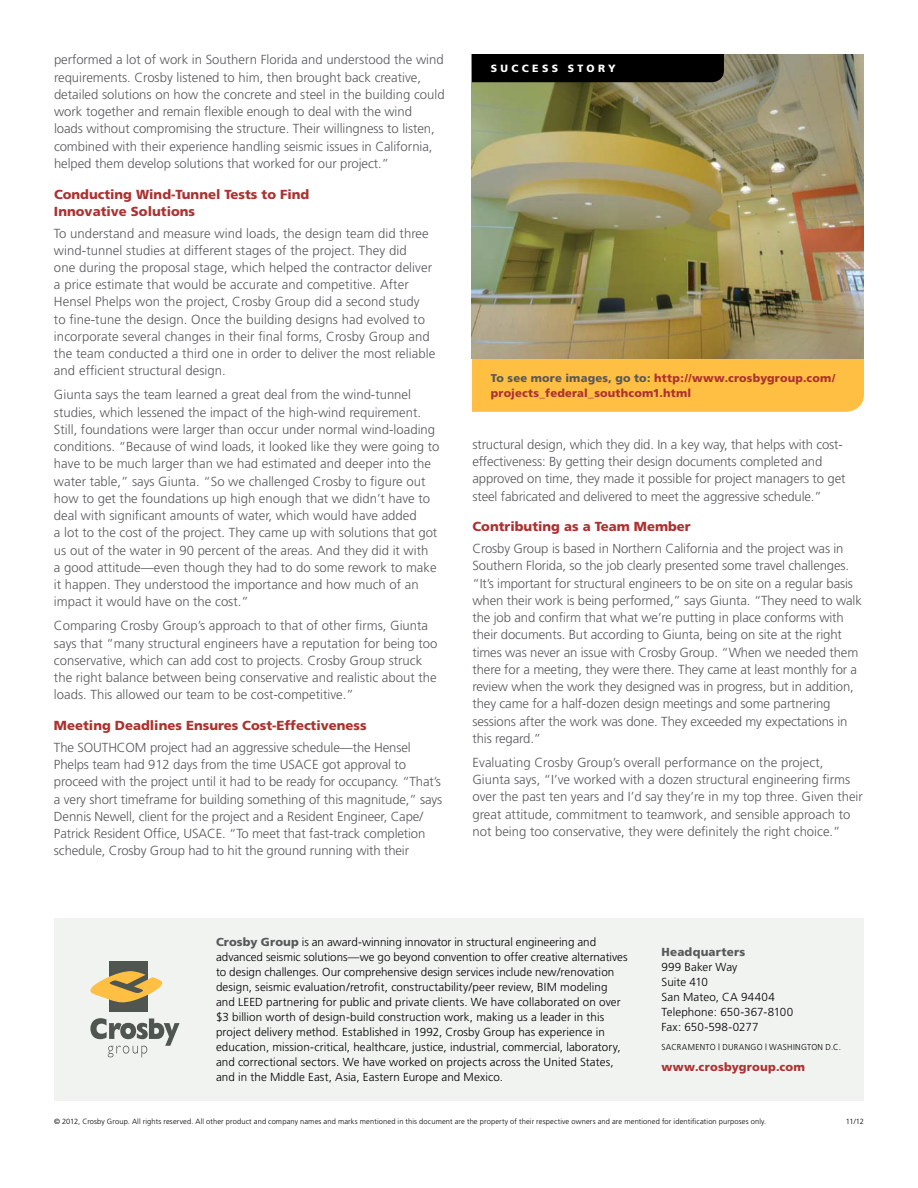
<style>
.page{position:relative;width:918px;height:1188px;background:#fff}
.page>*{position:absolute;margin:0;border:0;box-sizing:border-box;transform-origin:0 0}
.t1{font:300 13.2px/17.2px "Frutiger";color:#58595b}
.t2{font:900 13.2px/17.2px "Frutiger";color:#ac3231}
.t3{font:300 11.7px/15px "Frutiger";letter-spacing:.005em;color:#000}
.t4{font:900 11.7px "Frutiger";letter-spacing:.02em;color:#ac3231}
.t5{font:900 11.7px "Frutiger";letter-spacing:.015em;color:#58595b}
.t6{font:900 11.25px/15.8px "Frutiger";letter-spacing:.015em;color:#ac3231}
.t7{font:900 10.5px "Frutiger";letter-spacing:.32em;color:#fff}
.t8{font:300 8.7px "Frutiger";color:#000;scale:.95 1}
.t9{font:300 7.5px "Frutiger";letter-spacing:.015em;color:#000}
.s1{color:#58595b}
.s2{font-weight:900;color:#58595b}
</style>
<div class="page">
<div style="left:472px;top:358px;width:392px;height:54px;background:#febf43"></div>
<img style="left:472px;top:54px;width:392px;height:304px">
<div style="left:472px;top:54px;width:252px;height:28px;background:#000"></div>
<div style="left:54px;top:918px;width:810px;height:182px;background:#f1f3f1"></div>
<div style="left:109px;top:961px;width:39px;height:51px;background:#4f5650"></div>
<svg style="left:90px;top:971px;width:73px;height:32px"></svg>
<svg style="left:90px;top:1018px;width:90px;height:39px"></svg>
<p class="t1" style="left:54px;top:51px;width:392px">performed a lot of work in Southern Florida and understood the wind requirements. Crosby listened to him, then brought back creative, detailed solutions on how the concrete and steel in the building could work together and remain flexible enough to deal with the wind<br>loads without compromising the structure. Their willingness to listen, combined with their experience handling seismic issues in California, helped them develop solutions that worked for our project.”</p>
<p class="t2" style="left:54px;top:185px;width:257px">Conducting Wind-Tunnel Tests to Find<br>Innovative Solutions</p>
<p class="t1" style="left:54px;top:224px;width:383px">To understand and measure wind loads, the design team did three wind-tunnel studies at different stages of the project. They did<br>one during the proposal stage, which helped the contractor deliver a price estimate that would be accurate and competitive. After Hensel Phelps won the project, Crosby Group did a second study<br>to fine-tune the design. Once the building designs had evolved to incorporate several changes in their final forms, Crosby Group and the team conducted a third one in order to deliver the most reliable and efficient structural design.</p>
<p class="t1" style="left:54px;top:386px;width:387px">Giunta says the team learned a great deal from the wind-tunnel studies, which lessened the impact of the high-wind requirement.<br>Still, foundations were larger than occur under normal wind-loading conditions. “Because of wind loads, it looked like they were going to have to be much larger than we had estimated and deeper into the water table,” says Giunta. “So we challenged Crosby to figure out how to get the foundations up high enough that we didn’t have to deal with significant amounts of water, which would have added<br>a lot to the cost of the project. They came up with solutions that got us out of the water in 90 percent of the areas. And they did it with<br>a good attitude—even though they had to do some rework to make it happen. They understood the importance and how much of an impact it would have on the cost.”</p>
<p class="t1" style="left:54px;top:617px;width:385px">Comparing Crosby Group’s approach to that of other firms, Giunta says that “many structural engineers have a reputation for being too conservative, which can add cost to projects. Crosby Group struck the right balance between being conservative and realistic about the loads. This allowed our team to be cost-competitive.”</p>
<p class="t2" style="left:54px;top:717px;width:314px">Meeting Deadlines Ensures Cost-Effectiveness</p>
<p class="t1" style="left:54px;top:739px;width:390px">The SOUTHCOM project had an aggressive schedule—the Hensel Phelps team had 912 days from the time USACE got approval to proceed with the project until it had to be ready for occupancy. “That’s a very short timeframe for building something of this magnitude,” says Dennis Newell, client for the project and a Resident Engineer, Cape/ Patrick Resident Office, USACE. “To meet that fast-track completion schedule, Crosby Group had to hit the ground running with their</p>
<p class="t7" style="left:491px;top:62px;width:60px">Success</p>
<p class="t7" style="left:568px;top:62px;width:50px">story</p>
<p class="t6" style="left:491px;top:370px;width:346px"><span class="s1">To see more images, go to:</span> http://www.crosbygroup.com/ projects_federal_southcom1.html</p>
<p class="t1" style="left:473px;top:436px;width:374px">structural design, which they did. In a key way, that helps with cost&shy;effectiveness: By getting their design documents completed and approved on time, they made it possible for project managers to get steel fabricated and delivered to meet the aggressive schedule.”</p>
<p class="t2" style="left:473px;top:518px;width:220px">Contributing as a Team Member</p>
<p class="t1" style="left:473px;top:540px;width:391px">Crosby Group is based in Northern California and the project was in Southern Florida, so the job clearly presented some travel challenges. “It’s important for structural engineers to be on site on a regular basis when their work is being performed,” says Giunta. “They need to walk the job and confirm that what we’re putting in place conforms with their documents. But according to Giunta, being on site at the right times was never an issue with Crosby Group. “When we needed them there for a meeting, they were there. They came at least monthly for a review when the work they designed was in progress, but in addition, they came for a half-dozen design meetings and some partnering sessions after the work was done. They exceeded my expectations in this regard.”</p>
<p class="t1" style="left:473px;top:754px;width:392px">Evaluating Crosby Group’s overall performance on the project, Giunta says, “I’ve worked with a dozen structural engineering firms over the past ten years and I’d say they’re in my top three. Given their great attitude, commitment to teamwork, and sensible approach to not being too conservative, they were definitely the right choice.”</p>
<p class="t3" style="left:216px;top:935px;width:413px"><span class="s2">Crosby Group</span> is an award-winning innovator in structural engineering and advanced seismic solutions—we go beyond convention to offer creative alternatives to design challenges. Our comprehensive design services include new/renovation design, seismic evaluation/retrofit, constructability/peer review, BIM modeling and LEED partnering for public and private clients. We have collaborated on over $3 billion worth of design-build construction work, making us a leader in this project delivery method. Established in 1992, Crosby Group has experience in education, mission-critical, healthcare, justice, industrial, commercial, laboratory, and correctional sectors. We have worked on projects across the United States, and in the Middle East, Asia, Eastern Europe and Mexico.</p>
<p class="t5" style="left:662px;top:945px;width:85px">Headquarters</p>
<p class="t3" style="left:662px;top:959px;width:133px">999 Baker Way<br>Suite 410<br>San Mateo, CA 94404<br>Telephone: 650-367-8100<br>Fax: 650-598-0277</p>
<p class="t8" style="left:662px;top:1042px;width:12px">Sacramento</p>
<p class="t8" style="left:718px;top:1042px;width:18px">| Durango</p>
<p class="t8" style="left:765px;top:1042px;width:19px">| Washington</p>
<p class="t8" style="left:826px;top:1042px;width:18px">D.C.</p>
<p class="t4" style="left:662px;top:1060px;width:145px">www.crosbygroup.com</p>
<p class="t9" style="left:54px;top:1117px;width:714px">© 2012, Crosby Group. All rights reserved. All other product and company names and marks mentioned in this document are the property of their respective owners and are mentioned for identification purposes only.</p>
<p class="t9" style="left:846px;top:1117px;width:20px">11/12</p>
</div>
